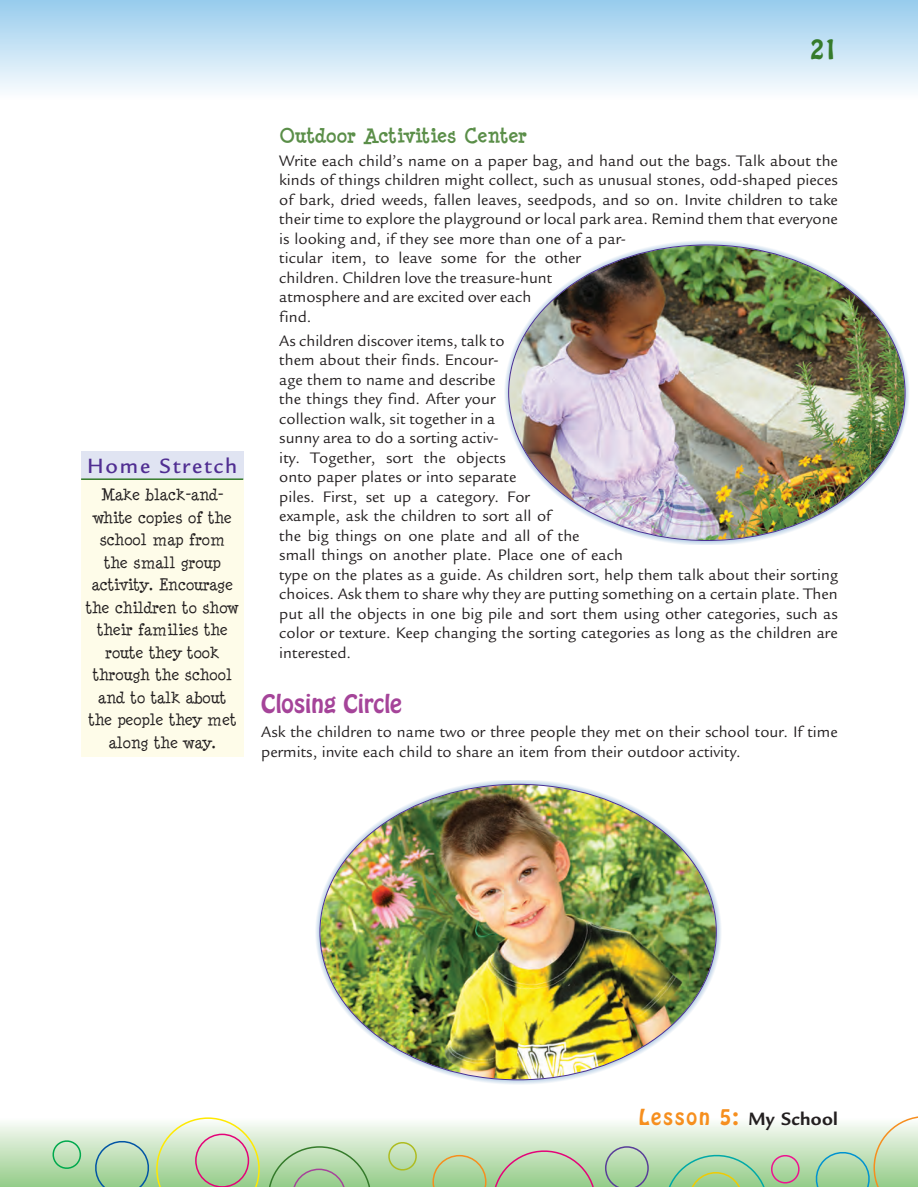
<style>
.page{position:relative;width:918px;height:1187px;background:#fff}
.page>*{position:absolute;margin:0;border:0;box-sizing:border-box;transform-origin:0 0}
.t1{font:24px "Hobo Std";color:#357b2b}
.t2{font:22.5px "Hobo Std";color:#a54499}
.t3{font:500 22.5px "Legacy Sans";letter-spacing:.08em;color:#502e92}
.t4{font:700 19.5px "Minya Nouvelle";letter-spacing:.005em;color:#5a8e48}
.t5{font:19.5px "Hobo Std";letter-spacing:.085em;color:#f68f1e}
.t6{font:16.5px/19.5px "Legacy Sans";color:#231f20}
.t7{font:15px/22.5px "Minya Nouvelle";color:#231f20;text-align:center}
.s1{font-family:"Legacy Sans";font-weight:700;color:#231f20}
</style>
<div class="page">
<div style="left:0;top:0;width:917px;height:99px;background:linear-gradient(to bottom,#97cced,#fcfdfe)"></div>
<div style="left:0;top:1117px;width:917px;height:70px;background:linear-gradient(to bottom,#fdfdfc,#95cc89)"></div>
<svg style="left:432px;top:1144px;width:216px;height:43px;background:#b4d2a7"></svg>
<svg style="left:267px;top:1146px;width:104px;height:41px;background:#acd1a2"></svg>
<svg style="left:93px;top:1117px;width:167px;height:70px;background:#c7ddbb"></svg>
<svg style="left:50px;top:1137px;width:32px;height:34px"></svg>
<svg style="left:658px;top:1148px;width:141px;height:39px;background:#add2a4"></svg>
<svg style="left:385px;top:1139px;width:32px;height:34px"></svg>
<div style="left:81px;top:451px;width:162px;height:28px;background:#e0e4f2"></div>
<div style="left:81px;top:479px;width:162px;height:278px;background:#fefce9"></div>
<hr style="left:81px;top:478px;width:162px;height:2px;background:#357b2b">
<div style="left:503px;top:240px;width:406px;height:305px;background:#0155a5;opacity:.5"></div>
<img style="left:509px;top:245px;width:395px;height:295px">
<div style="left:315px;top:779px;width:406px;height:305px;background:#0155a5;opacity:.5"></div>
<img style="left:320px;top:785px;width:395px;height:294px">
<svg style="left:813px;top:1116px;width:105px;height:71px;background:#c6e1c0"></svg>
<h1 class="t1" style="left:809px;top:32px;width:29px">21</h1>
<h2 class="t3" style="left:87px;top:453px;width:152px">Home Stretch</h2>
<p class="t7" style="left:86px;top:483px;width:154px">Make black-and&shy;white copies of the school map from<br>the small group activity. Encourage the children to show their families the route they took through the school and to talk about the people they met along the way.</p>
<p class="t4" style="left:279px;top:124px;width:249px">Outdoor Activities Center</p>
<p class="t6" style="left:279px;top:151px;width:560px">Write each child’s name on a paper bag, and hand out the bags. Talk about the kinds of things children might collect, such as unusual stones, odd-shaped pieces of bark, dried weeds, fallen leaves, seedpods, and so on. Invite children to take their time to explore the playground or local park area. Remind them that everyone is looking and, if they see more than one of a par-<br>ticular item, to leave some for the other<br>children. Children love the treasure-hunt<br>atmosphere and are excited over each<br>find.</p>
<p class="t6" style="left:279px;top:331px;width:560px">As children discover items, talk to<br>them about their finds. Encour-<br>age them to name and describe<br>the things they find. After your<br>collection walk, sit together in a<br>sunny area to do a sorting activ-<br>ity. Together, sort the objects<br>onto paper plates or into separate<br>piles. First, set up a category. For<br>example, ask the children to sort all of<br>the big things on one plate and all of the<br>small things on another plate. Place one of each<br>type on the plates as a guide. As children sort, help them talk about their sorting choices. Ask them to share why they are putting something on a certain plate. Then put all the objects in one big pile and sort them using other categories, such as color or texture. Keep changing the sorting categories as long as the children are interested.</p>
<h2 class="t2" style="left:261px;top:688px;width:142px">Closing Circle</h2>
<p class="t6" style="left:261px;top:722px;width:577px">Ask the children to name two or three people they met on their school tour. If time permits, invite each child to share an item from their outdoor activity.</p>
<p class="t5" style="left:638px;top:1104px;width:200px">Lesson 5: <span class="s1">My School</span></p>
</div>
